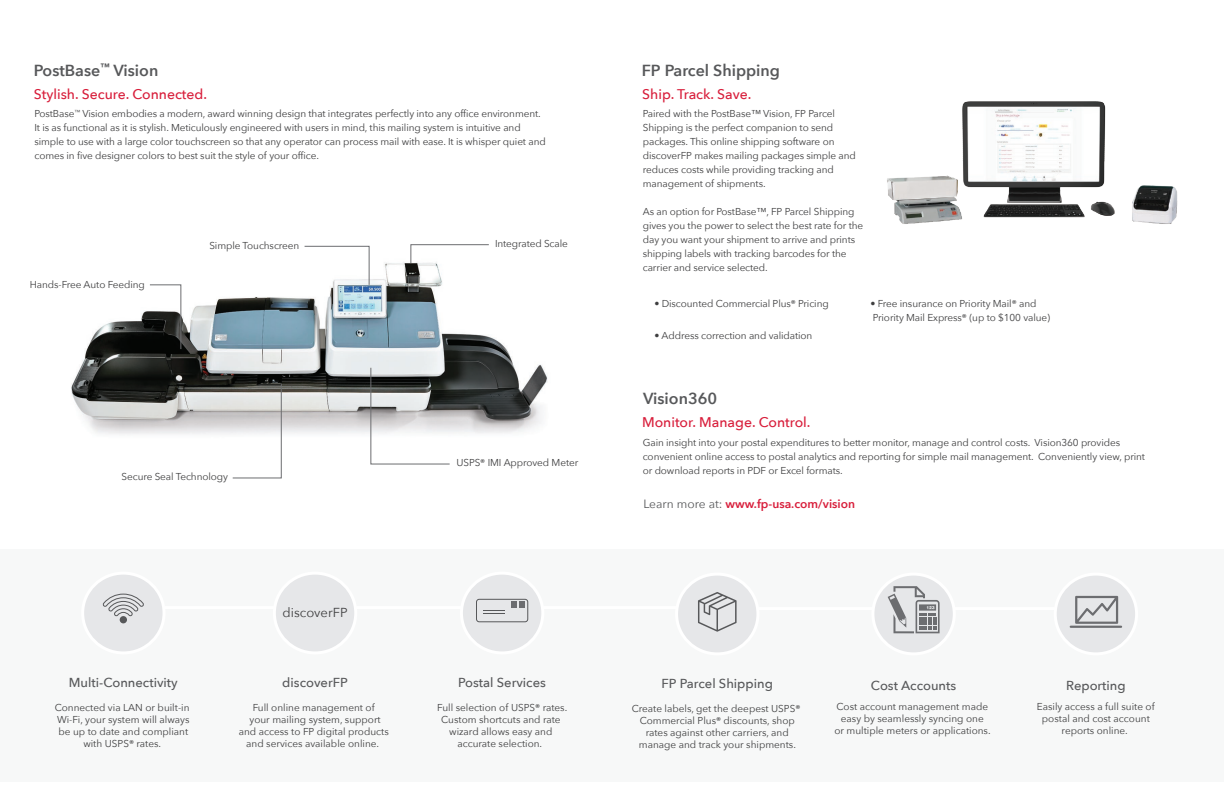
<style>
.page{position:relative;width:1224px;height:792px;background:#fff}
.page>*{position:absolute;margin:0;border:0;box-sizing:border-box;transform-origin:0 0}
.t1{font:600 16px "Avenir Next";color:#57585a}
.t2{font:500 14px "Avenir Next";color:#d81e3b}
.t3{font:500 13px "Avenir Next";color:#57585a}
.t4{font:13px "Avenir Next";color:#3e3e3f}
.t5{font:600 12px "Avenir Next";color:#d81e3b}
.t6{font:10px/12px "Avenir Next";letter-spacing:-.01em;color:#3e3e3f;text-align:center}
.s1{font-family:"Calibri"}
.s2{font-weight:400;color:#57585a}
</style>
<div class="page">
<img style="left:71px;top:262px;width:477px;height:172px">
<svg style="left:232px;top:383px;width:50px;height:95px"></svg>
<svg style="left:370px;top:367px;width:80px;height:98px"></svg>
<svg style="left:410px;top:244px;width:79px;height:20px"></svg>
<svg style="left:304px;top:246px;width:66px;height:39px"></svg>
<svg style="left:149px;top:284px;width:32px;height:66px"></svg>
<img style="left:887px;top:101px;width:291px;height:123px">
<div style="left:0;top:549px;width:1224px;height:233px;background:#f7f8f8"></div>
<hr style="left:339px;top:606px;width:402px;height:3px;background:#fff">
<hr style="left:113px;top:606px;width:402px;height:3px;background:#fff">
<hr style="left:707px;top:607px;width:402px;height:3px;background:#fff">
<div style="left:461px;top:573px;width:82px;height:80px;background:#e6e7e9;border-radius:50%"></div>
<div style="left:460px;top:572px;width:84px;height:82px;border:3px solid #fff;border-radius:50%"></div>
<div style="left:1055px;top:574px;width:82px;height:80px;background:#e6e7e9;border-radius:50%"></div>
<div style="left:1054px;top:573px;width:84px;height:82px;border:3px solid #fff;border-radius:50%"></div>
<div style="left:83px;top:573px;width:81px;height:80px;background:#e6e7e9;border-radius:50%"></div>
<div style="left:81px;top:572px;width:85px;height:82px;border:3px solid #fff;border-radius:50%"></div>
<div style="left:274px;top:573px;width:82px;height:80px;background:#e6e7e9;border-radius:50%"></div>
<div style="left:273px;top:572px;width:84px;height:82px;border:3px solid #fff;border-radius:50%"></div>
<div style="left:677px;top:574px;width:81px;height:80px;background:#e6e7e9;border-radius:50%"></div>
<div style="left:675px;top:573px;width:84px;height:82px;border:3px solid #fff;border-radius:50%"></div>
<div style="left:873px;top:574px;width:81px;height:80px;background:#e6e7e9;border-radius:50%"></div>
<div style="left:871px;top:573px;width:85px;height:82px;border:3px solid #fff;border-radius:50%"></div>
<svg style="left:102px;top:593px;width:42px;height:24px"></svg>
<div style="left:120px;top:616px;width:7px;height:7px;background:#57585a;border-radius:50%"></div>
<svg style="left:698px;top:592px;width:39px;height:40px"></svg>
<svg style="left:888px;top:586px;width:52px;height:47px"></svg>
<hr style="left:1070px;top:626px;width:52px;height:2px;background:#6c6d70">
<svg style="left:1075px;top:596px;width:43px;height:28px"></svg>
<div style="left:476px;top:599px;width:52px;height:23px;border:1px solid #57585a;border-radius:3px"></div>
<svg style="left:511px;top:601px;width:14px;height:6px"></svg>
<svg style="left:483px;top:610px;width:21px;height:4px"></svg>
<h1 class="t1" style="left:34px;top:56px;width:126px">PostBase<sup>™</sup> Vision</h1>
<h2 class="t2" style="left:34px;top:82px;width:175px">Stylish. Secure. Connected.</h2>
<p class="t6" style="left:34px;top:106px;width:513px;line-height:14px;text-align:left">PostBase<sup>™</sup> Vision embodies a modern, award winning design that integrates perfectly into any office environment.<br>It is as functional as it is stylish. Meticulously engineered with users in mind, this mailing system is intuitive and simple to use with a large color touchscreen so that any operator can process mail with ease. It is whisper quiet and comes in five designer colors to best suit the style of your office.</p>
<p class="t6" style="left:30px;top:278px;width:116px">Hands-Free Auto Feeding</p>
<p class="t6" style="left:209px;top:239px;width:91px">Simple Touchscreen</p>
<p class="t6" style="left:495px;top:238px;width:74px">Integrated Scale</p>
<p class="t6" style="left:122px;top:470px;width:108px">Secure Seal Technology</p>
<p class="t6" style="left:457px;top:456px;width:123px">USPS<span class="s1">®</span> IMI Approved Meter</p>
<h3 class="t3" style="left:69px;top:671px;width:110px">Multi-Connectivity</h3>
<p class="t6" style="left:55px;top:701px;width:136px">Connected via LAN or built-in<br>Wi-Fi, your system will always be up to date and compliant with USPS<span class="s1">®</span> rates.</p>
<h3 class="t4" style="left:283px;top:602px;width:67px">discoverFP</h3>
<h3 class="t3" style="left:282px;top:671px;width:67px">discoverFP</h3>
<p class="t6" style="left:239px;top:701px;width:152px">Full online management of<br>your mailing system, support and access to FP digital products and services available online.</p>
<h3 class="t3" style="left:458px;top:671px;width:89px">Postal Services</h3>
<p class="t6" style="left:437px;top:701px;width:132px">Full selection of USPS<span class="s1">®</span> rates.<br>Custom shortcuts and rate wizard allows easy and accurate selection.</p>
<h1 class="t1" style="left:642px;top:56px;width:140px">FP Parcel Shipping</h1>
<h2 class="t2" style="left:642px;top:82px;width:111px">Ship. Track. Save.</h2>
<p class="t6" style="left:643px;top:106px;width:215px;line-height:14px;text-align:left">Paired with the PostBase™ Vision, FP Parcel Shipping is the perfect companion to send packages. This online shipping software on discoverFP makes mailing packages simple and reduces costs while providing tracking and management of shipments.</p>
<p class="t6" style="left:643px;top:204px;width:222px;line-height:14px;text-align:left">As an option for PostBase™, FP Parcel Shipping gives you the power to select the best rate for the day you want your shipment to arrive and prints shipping labels with tracking barcodes for the carrier and service selected.</p>
<p class="t6" style="left:654px;top:297px;width:176px">• Discounted Commercial Plus<span class="s1">®</span> Pricing</p>
<p class="t6" style="left:870px;top:296px;width:181px;line-height:14px;text-align:left">• Free insurance on Priority Mail<span class="s1">®</span> and<br>Priority Mail Express<span class="s1">®</span> (up to $100 value)</p>
<p class="t6" style="left:654px;top:329px;width:159px">• Address correction and validation</p>
<h1 class="t1" style="left:643px;top:385px;width:76px">Vision360</h1>
<h2 class="t2" style="left:642px;top:410px;width:170px">Monitor. Manage. Control.</h2>
<p class="t6" style="left:643px;top:435px;width:504px;line-height:14px;text-align:left">Gain insight into your postal expenditures to better monitor, manage and control costs. Vision360 provides convenient online access to postal analytics and reporting for simple mail management. Conveniently view, print or download reports in PDF or Excel formats.</p>
<p class="t5" style="left:643px;top:493px;width:213px"><span class="s2">Learn more at:</span> www.fp-usa.com/vision</p>
<h3 class="t3" style="left:662px;top:672px;width:113px">FP Parcel Shipping</h3>
<h3 class="t3" style="left:871px;top:674px;width:87px">Cost Accounts</h3>
<h3 class="t3" style="left:1066px;top:674px;width:61px">Reporting</h3>
<p class="t6" style="left:632px;top:702px;width:170px">Create labels, get the deepest USPS<span class="s1">® </span>Commercial Plus<span class="s1">®</span> discounts, shop rates against other carriers, and manage and track your shipments.</p>
<p class="t6" style="left:1037px;top:700px;width:119px">Easily access a full suite of postal and cost account reports online.</p>
<p class="t6" style="left:834px;top:700px;width:158px">Cost account management made easy by seamlessly syncing one<br>or multiple meters or applications.</p>
</div>
